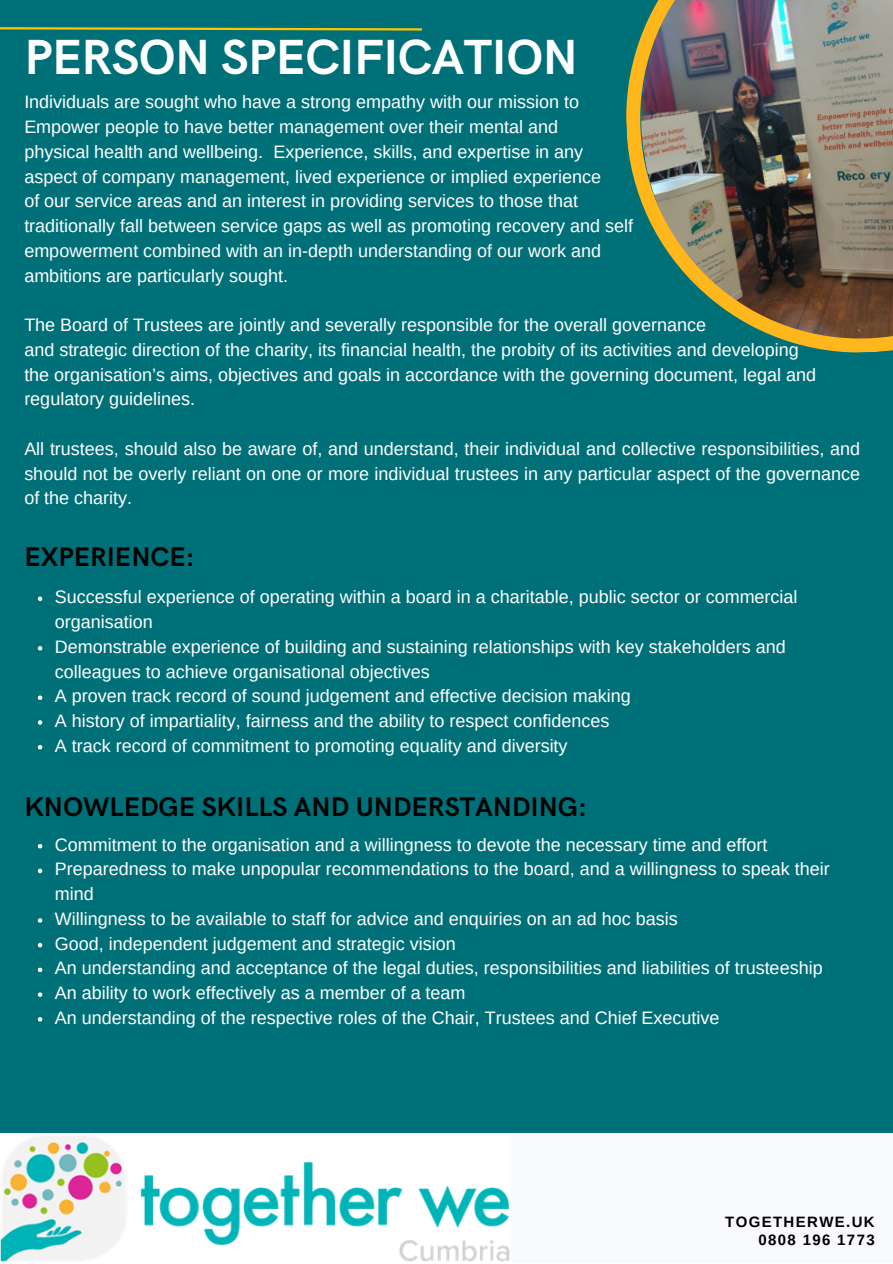
<style>
.page{position:relative;width:893px;height:1264px;background:#fff}
.page>*{position:absolute;margin:0;border:0;box-sizing:border-box;transform-origin:0 0}
.t1{font:700 49.5px "HK Grotesk";letter-spacing:-.01em;color:#fff}
.t2{font:700 27px "HK Grotesk";color:#000}
.t3{font:18px/24.8px "Arimo";color:#fff}
.t4{font:700 15px "Arimo";letter-spacing:.09em;color:#000}
</style>
<div class="page">
<div style="left:0;top:0;width:892px;height:1262px;background:#007078"></div>
<img style="left:626px;top:0;width:266px;height:353px">
<div style="left:0;top:1133px;width:892px;height:129px;background:#f9fafd"></div>
<img style="left:0;top:1136px;width:510px;height:126px">
<svg style="left:0;top:27px;width:422px;height:4px"></svg>
<svg style="left:38px;top:596px;width:4px;height:5px"></svg>
<svg style="left:38px;top:646px;width:4px;height:4px"></svg>
<svg style="left:38px;top:695px;width:4px;height:5px"></svg>
<svg style="left:38px;top:720px;width:4px;height:4px"></svg>
<svg style="left:38px;top:745px;width:4px;height:4px"></svg>
<svg style="left:38px;top:844px;width:4px;height:4px"></svg>
<svg style="left:38px;top:868px;width:4px;height:5px"></svg>
<svg style="left:38px;top:918px;width:4px;height:4px"></svg>
<svg style="left:38px;top:943px;width:4px;height:4px"></svg>
<svg style="left:38px;top:967px;width:4px;height:5px"></svg>
<svg style="left:38px;top:992px;width:4px;height:4px"></svg>
<svg style="left:38px;top:1017px;width:4px;height:4px"></svg>
<p class="t1" style="left:24px;top:29px;width:555px">PERSON SPECIFICATION</p>
<p class="t3" style="left:24px;top:90px;width:556px">Individuals are sought who have a strong empathy with our mission to</p>
<p class="t3" style="left:24px;top:115px;width:535px">Empower people to have better management over their mental and</p>
<p class="t3" style="left:24px;top:139px;width:560px">physical health and wellbeing. Experience, skills, and expertise in any</p>
<p class="t3" style="left:24px;top:164px;width:578px">aspect of company management, lived experience or implied experience</p>
<p class="t3" style="left:24px;top:189px;width:555px">of our service areas and an interest in providing services to those that</p>
<p class="t3" style="left:24px;top:213px;width:610px">traditionally fall between service gaps as well as promoting recovery and self</p>
<p class="t3" style="left:24px;top:238px;width:578px">empowerment combined with an in-depth understanding of our work and</p>
<p class="t3" style="left:24px;top:263px;width:265px">ambitions are particularly sought.</p>
<p class="t3" style="left:24px;top:312px;width:683px">The Board of Trustees are jointly and severally responsible for the overall governance</p>
<p class="t3" style="left:24px;top:337px;width:776px">and strategic direction of the charity, its financial health, the probity of its activities and developing</p>
<p class="t3" style="left:24px;top:362px;width:793px">the organisation’s aims, objectives and goals in accordance with the governing document, legal and regulatory guidelines.</p>
<p class="t3" style="left:24px;top:436px;width:837px;text-align:justify">All trustees, should also be aware of, and understand, their individual and collective responsibilities, and should not be overly reliant on one or more individual trustees in any particular aspect of the governance of the charity.</p>
<p class="t2" style="left:24px;top:542px;width:172px">EXPERIENCE:</p>
<p class="t3" style="left:55px;top:584px;width:744px">Successful experience of operating within a board in a charitable, public sector or commercial organisation</p>
<p class="t3" style="left:55px;top:634px;width:732px">Demonstrable experience of building and sustaining relationships with key stakeholders and colleagues to achieve organisational objectives</p>
<p class="t3" style="left:55px;top:683px;width:577px">A proven track record of sound judgement and effective decision making</p>
<p class="t3" style="left:55px;top:708px;width:556px">A history of impartiality, fairness and the ability to respect confidences</p>
<p class="t3" style="left:55px;top:733px;width:514px">A track record of commitment to promoting equality and diversity</p>
<p class="t2" style="left:24px;top:792px;width:564px">KNOWLEDGE SKILLS AND UNDERSTANDING:</p>
<p class="t3" style="left:55px;top:832px;width:714px">Commitment to the organisation and a willingness to devote the necessary time and effort</p>
<p class="t3" style="left:55px;top:856px;width:776px">Preparedness to make unpopular recommendations to the board, and a willingness to speak their mind</p>
<p class="t3" style="left:55px;top:906px;width:624px">Willingness to be available to staff for advice and enquiries on an ad hoc basis</p>
<p class="t3" style="left:55px;top:931px;width:402px">Good, independent judgement and strategic vision</p>
<p class="t3" style="left:55px;top:955px;width:769px">An understanding and acceptance of the legal duties, responsibilities and liabilities of trusteeship</p>
<p class="t3" style="left:55px;top:980px;width:412px">An ability to work effectively as a member of a team</p>
<p class="t3" style="left:55px;top:1005px;width:666px">An understanding of the respective roles of the Chair, Trustees and Chief Executive</p>
<p class="t4" style="left:725px;top:1213px;width:151px">TOGETHERWE.UK</p>
<p class="t4" style="left:758px;top:1231px;width:118px">0808 196 1773</p>
</div>
